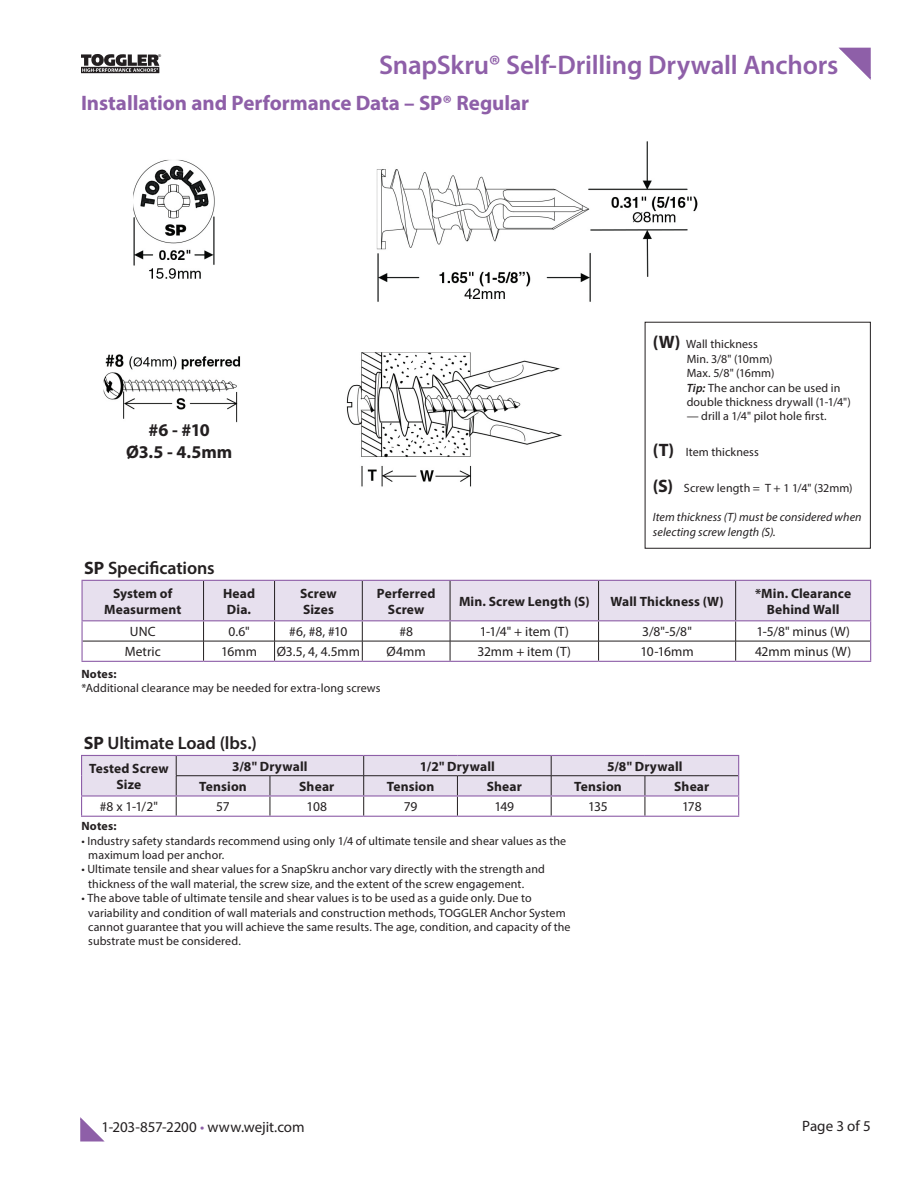
<style>
.page{position:relative;width:918px;height:1188px;background:#fff}
.page>*{position:absolute;margin:0;border:0;box-sizing:border-box;transform-origin:0 0}
.Master_B_C_D_Product_Title{font:600 27px "Myriad Pro";letter-spacing:-.01em;color:#8e5fa8}
.Heading{font:700 21px "Myriad Pro";letter-spacing:-.005em;color:#8e5fa8}
.Individual_Table_Title{font:600 18px "Myriad Pro";letter-spacing:-.005em;color:#231f20}
.Illustration_Graphic_Subheading{font:700 18px "Myriad Pro";letter-spacing:-.015em;color:#231f20}
.t1{font:15px "Myriad Pro";letter-spacing:-.005em;color:#231f20}
.Data_Table_Header_Copy{font:700 13.5px/16.2px "Myriad Pro";letter-spacing:.01em;color:#231f20;text-align:center}
.Data_Row_Copy{font:13.5px "Myriad Pro";color:#231f20}
.Illustration_Graphic_Subheading-2{font:12px/14.4px "Myriad Pro";letter-spacing:.005em;color:#231f20}
.t2{font:italic 12px/14.4px "Myriad Pro";letter-spacing:.005em;color:#231f20}
.t3{font:700 12px "Myriad Pro";letter-spacing:.015em;color:#231f20}
.t4{font:500 3.75px "Helvetica Neue";color:#231f20}
.s1{font-weight:700}
.s2{font-weight:700;font-size:18px}
.s3{font-weight:600;font-style:italic}
.s4{color:#8e5fa8}
</style>
<div class="page">
<svg style="left:838px;top:47px;width:33px;height:33px"></svg>
<svg style="left:80px;top:1117px;width:25px;height:25px"></svg>
<svg style="left:81px;top:54px;width:78px;height:19px"></svg>
<img style="left:133px;top:159px;width:82px;height:120px">
<img style="left:376px;top:141px;width:322px;height:161px">
<img style="left:346px;top:352px;width:216px;height:135px">
<img style="left:103px;top:354px;width:138px;height:69px">
<svg style="left:81px;top:755px;width:658px;height:61px"></svg>
<hr style="left:81px;top:816px;width:95px;height:1px;background:#8e5fa8">
<hr style="left:176px;top:816px;width:94px;height:1px;background:#8e5fa8">
<hr style="left:270px;top:816px;width:94px;height:1px;background:#8e5fa8">
<hr style="left:364px;top:816px;width:93px;height:1px;background:#8e5fa8">
<hr style="left:457px;top:816px;width:94px;height:1px;background:#8e5fa8">
<hr style="left:551px;top:816px;width:94px;height:1px;background:#8e5fa8">
<hr style="left:645px;top:816px;width:94px;height:1px;background:#8e5fa8">
<hr style="left:81px;top:580px;width:123px;height:1px;background:#8e5fa8">
<hr style="left:81px;top:581px;width:2px;height:39px;background:#8e5fa8">
<hr style="left:81px;top:620px;width:123px;height:1px;background:#8e5fa8">
<hr style="left:81px;top:621px;width:2px;height:20px;background:#8e5fa8">
<hr style="left:81px;top:641px;width:2px;height:20px;background:#8e5fa8">
<svg style="left:82px;top:580px;width:789px;height:81px"></svg>
<hr style="left:81px;top:661px;width:123px;height:1px;background:#8e5fa8">
<hr style="left:204px;top:661px;width:71px;height:1px;background:#8e5fa8">
<hr style="left:275px;top:661px;width:87px;height:1px;background:#8e5fa8">
<hr style="left:362px;top:661px;width:88px;height:1px;background:#8e5fa8">
<hr style="left:450px;top:661px;width:149px;height:1px;background:#8e5fa8">
<hr style="left:599px;top:661px;width:137px;height:1px;background:#8e5fa8">
<hr style="left:736px;top:661px;width:135px;height:1px;background:#8e5fa8">
<div style="left:645px;top:322px;width:226px;height:227px;border:1px solid #231f20"></div>
<p class="Master_B_C_D_Product_Title" style="left:379px;top:47px;width:461px">SnapSkru® Self-Drilling Drywall Anchors</p>
<p class="t4" style="left:158px;top:53px;width:5px">®</p>
<p class="Heading" style="left:81px;top:89px;width:450px">Installation and Performance Data – SP® Regular</p>
<p class="Illustration_Graphic_Subheading" style="left:149px;top:418px;width:63px">#6 - #10</p>
<p class="Illustration_Graphic_Subheading" style="left:126px;top:440px;width:108px">Ø3.5 - 4.5mm</p>
<p class="Individual_Table_Title" style="left:84px;top:556px;width:132px"><span class="s1">SP</span> Specifications</p>
<p class="Data_Table_Header_Copy" style="left:104px;top:584px;width:79px">System of<br>Measurment</p>
<p class="Data_Table_Header_Copy" style="left:223px;top:584px;width:34px">Head</p>
<p class="Data_Table_Header_Copy" style="left:227px;top:601px;width:26px">Dia.</p>
<p class="Data_Table_Header_Copy" style="left:300px;top:584px;width:38px">Screw</p>
<p class="Data_Table_Header_Copy" style="left:303px;top:601px;width:32px">Sizes</p>
<p class="Data_Table_Header_Copy" style="left:377px;top:584px;width:60px">Perferred</p>
<p class="Data_Table_Header_Copy" style="left:388px;top:601px;width:38px">Screw</p>
<p class="Illustration_Graphic_Subheading-2" style="left:653px;top:337px;width:106px"><span class="s2">(W)</span> Wall thickness</p>
<p class="Illustration_Graphic_Subheading-2" style="left:687px;top:351px;width:87px">Min. 3/8" (10mm)</p>
<p class="Illustration_Graphic_Subheading-2" style="left:687px;top:366px;width:89px">Max. 5/8" (16mm)</p>
<p class="Illustration_Graphic_Subheading-2" style="left:687px;top:380px;width:166px"><span class="s3">Tip:</span> The anchor can be used in double thickness drywall (1-1/4")</p>
<p class="Illustration_Graphic_Subheading-2" style="left:687px;top:409px;width:141px">— drill a 1/4" pilot hole first.</p>
<p class="Illustration_Graphic_Subheading-2" style="left:653px;top:445px;width:107px"><span class="s2">(T)</span> Item thickness</p>
<p class="Illustration_Graphic_Subheading-2" style="left:653px;top:481px;width:201px"><span class="s2">(S)</span> Screw length = T + 1 1/4" (32mm)</p>
<p class="t2" style="left:653px;top:510px;width:210px">Item thickness (T) must be considered when selecting screw length (S).</p>
<p class="Data_Table_Header_Copy" style="left:459px;top:593px;width:132px">Min. Screw Length (S)</p>
<p class="Data_Table_Header_Copy" style="left:610px;top:593px;width:115px">Wall Thickness (W)</p>
<p class="Data_Table_Header_Copy" style="left:755px;top:584px;width:98px">*Min. Clearance<br>Behind Wall</p>
<p class="Data_Row_Copy" style="left:130px;top:623px;width:27px">UNC</p>
<p class="Data_Row_Copy" style="left:229px;top:623px;width:22px">0.6"</p>
<p class="Data_Row_Copy" style="left:289px;top:623px;width:60px">#6, #8, #10</p>
<p class="Data_Row_Copy" style="left:399px;top:623px;width:15px">#8</p>
<p class="Data_Row_Copy" style="left:480px;top:623px;width:91px">1-1/4" + item (T)</p>
<p class="Data_Row_Copy" style="left:642px;top:623px;width:51px">3/8"-5/8"</p>
<p class="Data_Row_Copy" style="left:756px;top:623px;width:95px">1-5/8" minus (W)</p>
<p class="Data_Row_Copy" style="left:125px;top:643px;width:38px">Metric</p>
<p class="Data_Row_Copy" style="left:221px;top:643px;width:37px">16mm</p>
<p class="Data_Row_Copy" style="left:277px;top:643px;width:85px">Ø3.5, 4, 4.5mm</p>
<p class="Data_Row_Copy" style="left:387px;top:643px;width:41px">Ø4mm</p>
<p class="Data_Row_Copy" style="left:478px;top:643px;width:95px">32mm + item (T)</p>
<p class="Data_Row_Copy" style="left:641px;top:643px;width:55px">10-16mm</p>
<p class="Data_Row_Copy" style="left:755px;top:643px;width:98px">42mm minus (W)</p>
<p class="t3" style="left:81px;top:666px;width:37px">Notes:</p>
<p class="Illustration_Graphic_Subheading-2" style="left:81px;top:681px;width:301px">*Additional clearance may be needed for extra-long screws</p>
<p class="Individual_Table_Title" style="left:84px;top:731px;width:175px"><span class="s1">SP</span> Ultimate Load (lbs.)</p>
<p class="Data_Table_Header_Copy" style="left:89px;top:760px;width:81px">Tested Screw<br>Size</p>
<p class="Data_Table_Header_Copy" style="left:232px;top:758px;width:77px">3/8" Drywall</p>
<p class="Data_Table_Header_Copy" style="left:420px;top:758px;width:76px">1/2" Drywall</p>
<p class="Data_Table_Header_Copy" style="left:607px;top:758px;width:77px">5/8" Drywall</p>
<p class="Data_Table_Header_Copy" style="left:199px;top:778px;width:49px">Tension</p>
<p class="Data_Table_Header_Copy" style="left:299px;top:778px;width:37px">Shear</p>
<p class="Data_Table_Header_Copy" style="left:387px;top:778px;width:49px">Tension</p>
<p class="Data_Table_Header_Copy" style="left:487px;top:778px;width:37px">Shear</p>
<p class="Data_Table_Header_Copy" style="left:574px;top:778px;width:49px">Tension</p>
<p class="Data_Table_Header_Copy" style="left:674px;top:778px;width:37px">Shear</p>
<p class="Data_Row_Copy" style="left:100px;top:798px;width:60px">#8 x 1-1/2"</p>
<p class="Data_Row_Copy" style="left:216px;top:798px;width:15px">57</p>
<p class="Data_Row_Copy" style="left:307px;top:798px;width:22px">108</p>
<p class="Data_Row_Copy" style="left:404px;top:798px;width:15px">79</p>
<p class="Data_Row_Copy" style="left:494px;top:798px;width:21px">149</p>
<p class="Data_Row_Copy" style="left:588px;top:798px;width:21px">135</p>
<p class="Data_Row_Copy" style="left:682px;top:798px;width:21px">178</p>
<p class="t3" style="left:81px;top:818px;width:37px">Notes:</p>
<p class="Illustration_Graphic_Subheading-2" style="left:88px;top:833px;width:479px;text-indent:-7px">• Industry safety standards recommend using only 1/4 of ultimate tensile and shear values as the maximum load per anchor.</p>
<p class="Illustration_Graphic_Subheading-2" style="left:88px;top:862px;width:458px;text-indent:-7px">• Ultimate tensile and shear values for a SnapSkru anchor vary directly with the strength and thickness of the wall material, the screw size, and the extent of the screw engagement.</p>
<p class="Illustration_Graphic_Subheading-2" style="left:88px;top:891px;width:484px;text-indent:-7px">• The above table of ultimate tensile and shear values is to be used as a guide only. Due to variability and condition of wall materials and construction methods, TOGGLER Anchor System cannot guarantee that you will achieve the same results. The age, condition, and capacity of the substrate must be considered.</p>
<p class="t1" style="left:102px;top:1118px;width:205px">1-203-857-2200 <span class="s4">•</span> www.wejit.com</p>
<p class="t1" style="left:802px;top:1117px;width:70px">Page 3 of 5</p>
</div>
